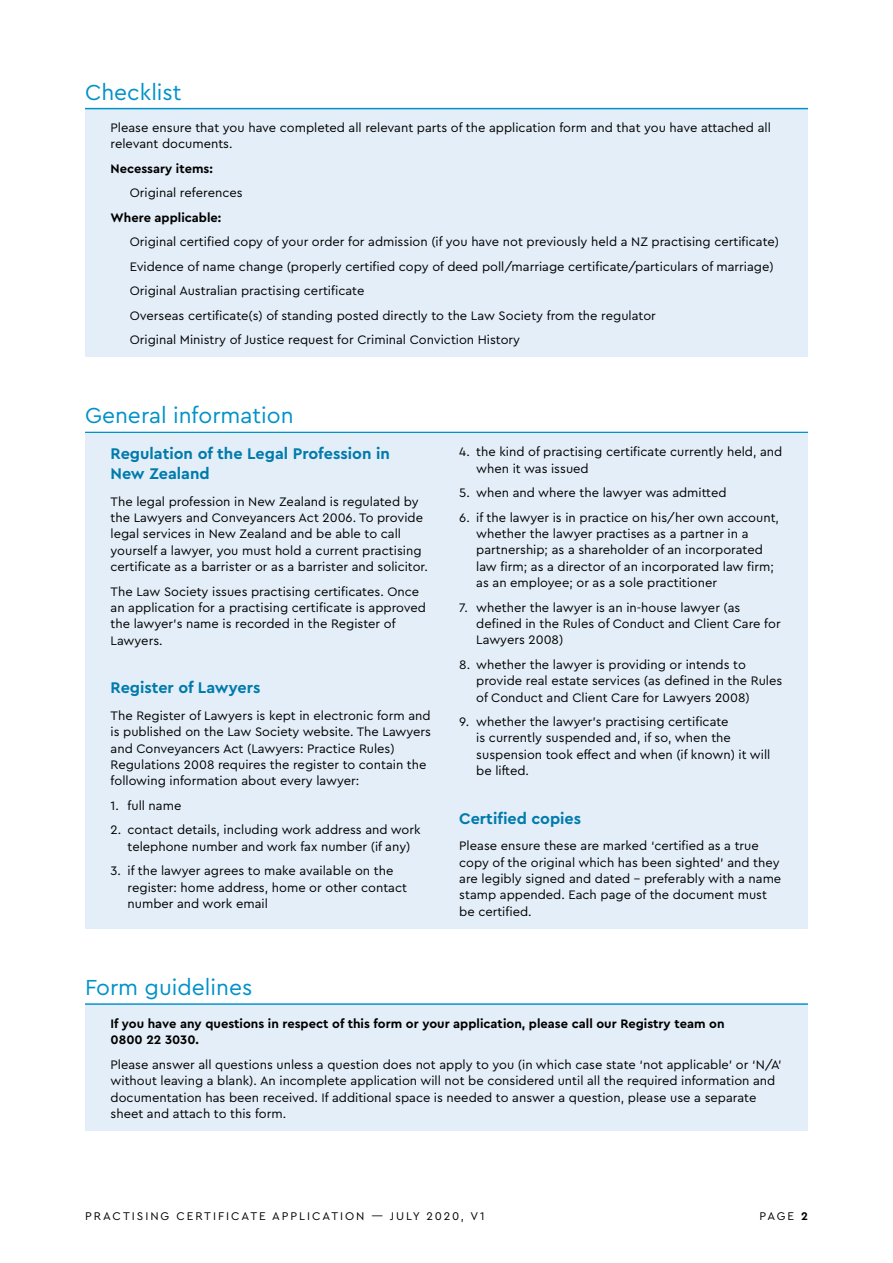
<style>
.page{position:relative;width:893px;height:1263px;background:#fff}
.page>*{position:absolute;margin:0;border:0;box-sizing:border-box;transform-origin:0 0}
.t1{font:22.8px "Cera PRO";color:#0092c9}
.t2{font:700 16.2px/20.2px "Cera PRO";color:#007bab}
.t3{font:12.9px/16.4px "Cera PRO";color:#000}
.t4{font:700 12.9px/16.4px "Cera PRO";color:#000}
.t5{font:11.7px "Cera PRO";letter-spacing:.17em;color:#000}
.s1{font-weight:700}
</style>
<div class="page">
<hr style="left:85px;top:432px;width:723px;height:1px;background:#0092c9">
<div style="left:85px;top:433px;width:723px;height:495px;background:#e4eef8"></div>
<div style="left:85px;top:109px;width:723px;height:248px;background:#e4eef8"></div>
<hr style="left:85px;top:108px;width:723px;height:1px;background:#0092c9">
<div style="left:85px;top:1005px;width:723px;height:126px;background:#e4eef8"></div>
<hr style="left:85px;top:1003px;width:723px;height:2px;background:#0092c9">
<h1 class="t1" style="left:85px;top:77px;width:98px">Checklist</h1>
<p class="t3" style="left:111px;top:119px;width:662px">Please ensure that you have completed all relevant parts of the application form and that you have attached all relevant documents.</p>
<p class="t4" style="left:111px;top:160px;width:104px">Necessary items:</p>
<p class="t3" style="left:130px;top:184px;width:114px">Original references</p>
<p class="t4" style="left:111px;top:209px;width:112px">Where applicable:</p>
<p class="t3" style="left:130px;top:229px;width:651px;line-height:24.5px">Original certified copy of your order for admission (if you have not previously held a NZ practising certificate)<br>Evidence of name change (properly certified copy of deed poll/marriage certificate/particulars of marriage)<br>Original Australian practising certificate<br>Overseas certificate(s) of standing posted directly to the Law Society from the regulator<br>Original Ministry of Justice request for Criminal Conviction History</p>
<h1 class="t1" style="left:85px;top:400px;width:210px">General information</h1>
<p class="t2" style="left:111px;top:443px;width:281px">Regulation of the Legal Profession in<br>New Zealand</p>
<p class="t3" style="left:111px;top:493px;width:319px">The legal profession in New Zealand is regulated by the Lawyers and Conveyancers Act 2006. To provide legal services in New Zealand and be able to call yourself a lawyer, you must hold a current practising certificate as a barrister or as a barrister and solicitor.</p>
<p class="t3" style="left:111px;top:583px;width:317px">The Law Society issues practising certificates. Once an application for a practising certificate is approved the lawyer’s name is recorded in the Register of Lawyers.</p>
<p class="t2" style="left:111px;top:677px;width:151px">Register of Lawyers</p>
<p class="t3" style="left:111px;top:707px;width:322px">The Register of Lawyers is kept in electronic form and is published on the Law Society website. The Lawyers and Conveyancers Act (Lawyers: Practice Rules)<br>Regulations 2008 requires the register to contain the following information about every lawyer:</p>
<p class="t3" style="left:111px;top:797px;width:72px">1. full name</p>
<p class="t3" style="left:111px;top:821px;width:312px;text-align:center">2. contact details, including work address and work telephone number and work fax number (if any)</p>
<p class="t3" style="left:128px;top:862px;width:281px;text-indent:-17px">3. if the lawyer agrees to make available on the register: home address, home or other contact number and work email</p>
<h1 class="t1" style="left:85px;top:972px;width:169px">Form guidelines</h1>
<p class="t3" style="left:476px;top:443px;width:308px;text-indent:-17px">4. the kind of practising certificate currently held, and when it was issued</p>
<p class="t3" style="left:459px;top:484px;width:269px">5. when and where the lawyer was admitted</p>
<p class="t3" style="left:476px;top:509px;width:304px;text-indent:-17px">6. if the lawyer is in practice on his/her own account, whether the lawyer practises as a partner in a partnership; as a shareholder of an incorporated law firm; as a director of an incorporated law firm; as an employee; or as a sole practitioner</p>
<p class="t3" style="left:476px;top:599px;width:306px;text-indent:-17px">7. whether the lawyer is an in-house lawyer (as defined in the Rules of Conduct and Client Care for<br>Lawyers 2008)</p>
<p class="t3" style="left:476px;top:656px;width:308px;text-indent:-17px">8. whether the lawyer is providing or intends to provide real estate services (as defined in the Rules of Conduct and Client Care for Lawyers 2008)</p>
<p class="t3" style="left:476px;top:713px;width:296px;text-indent:-17px">9. whether the lawyer’s practising certificate<br>is currently suspended and, if so, when the suspension took effect and when (if known) it will be lifted.</p>
<p class="t2" style="left:459px;top:808px;width:123px">Certified copies</p>
<p class="t3" style="left:459px;top:837px;width:324px">Please ensure these are marked ‘certified as a true copy of the original which has been sighted’ and they are legibly signed and dated - preferably with a name stamp appended. Each page of the document must be certified.</p>
<p class="t4" style="left:111px;top:1015px;width:615px">If you have any questions in respect of this form or your application, please call our Registry team on<br>0800 22 3030.</p>
<p class="t3" style="left:111px;top:1056px;width:673px">Please answer all questions unless a question does not apply to you (in which case state ‘not applicable’ or ‘N/A’ without leaving a blank). An incomplete application will not be considered until all the required information and documentation has been received. If additional space is needed to answer a question, please use a separate sheet and attach to this form.</p>
<p class="t5" style="left:85px;top:1209px;width:401px">PRACTISING CERTIFICATE APPLICATION — JULY 2020, V1</p>
<p class="t5" style="left:760px;top:1209px;width:50px">PAGE <span class="s1">2</span></p>
</div>
